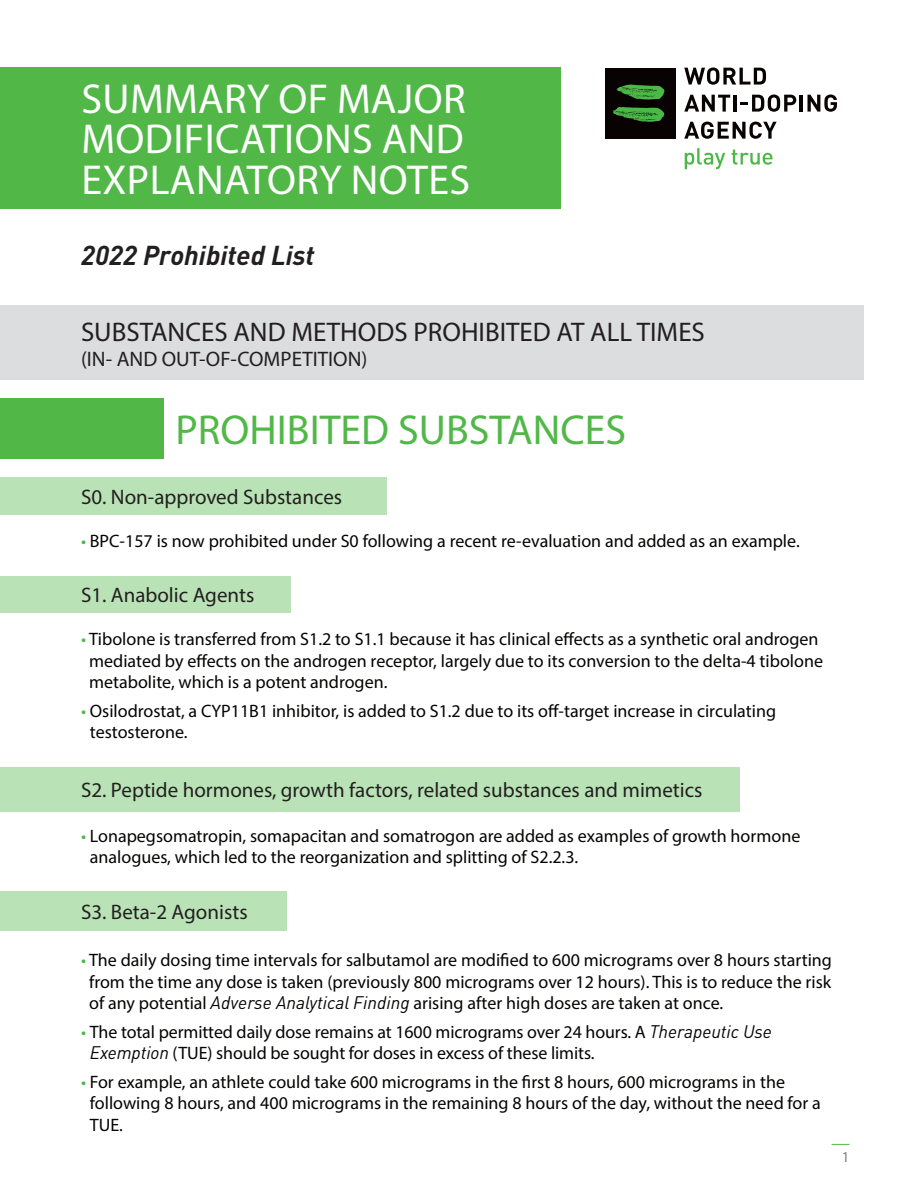
<style>
.page{position:relative;width:918px;height:1188px;background:#fff}
.page>*{position:absolute;margin:0;border:0;box-sizing:border-box;transform-origin:0 0}
.t1{font:42px/40.5px "Myriad Pro";letter-spacing:.01em;color:#fff}
.t2{font:42px "Myriad Pro";color:#51b848}
.t3{font:27px "Myriad Pro";color:#231f20}
.t4{font:italic 700 27px "DINOT";color:#231f20}
.t5{font:21px "Myriad Pro";color:#231f20}
.t6{font:18px/21.6px "Myriad Pro";color:#040503}
.t7{font:15px "Myriad Pro";color:#7e7e7e}
.s1{color:#4eb848}
.s2{color:#4cb848}
.s3{font-family:"DIN Pro";font-style:italic}
</style>
<div class="page">
<svg style="left:832px;top:1144px;width:18px;height:1px"></svg>
<svg style="left:684px;top:68px;width:82px;height:17px"></svg>
<svg style="left:684px;top:95px;width:46px;height:17px"></svg>
<hr style="left:734px;top:95px;width:3px;height:17px;background:#080302">
<svg style="left:741px;top:95px;width:55px;height:17px"></svg>
<hr style="left:800px;top:95px;width:3px;height:17px;background:#080302">
<svg style="left:807px;top:95px;width:30px;height:17px"></svg>
<svg style="left:684px;top:122px;width:93px;height:17px"></svg>
<div style="left:605px;top:68px;width:71px;height:71px;background:#080302"></div>
<svg style="left:613px;top:84px;width:52px;height:38px"></svg>
<svg style="left:685px;top:148px;width:40px;height:21px"></svg>
<svg style="left:732px;top:150px;width:41px;height:15px"></svg>
<div style="left:0;top:68px;width:560px;height:141px;background:#51b848"></div>
<div style="left:0;top:576px;width:291px;height:37px;background:#b9e3b6"></div>
<div style="left:0;top:891px;width:287px;height:40px;background:#b9e3b6"></div>
<div style="left:0;top:306px;width:864px;height:74px;background:#dcdddf"></div>
<div style="left:0;top:399px;width:164px;height:60px;background:#51b848"></div>
<div style="left:0;top:478px;width:386px;height:37px;background:#b9e3b6"></div>
<div style="left:0;top:767px;width:740px;height:45px;background:#b9e3b6"></div>
<p class="t1" style="left:81px;top:78px;width:390px">SUMMARY OF MAJOR<br>MODIFICATIONS AND<br>EXPLANATORY NOTES</p>
<p class="t4" style="left:81px;top:235px;width:235px">2022 Prohibited List</p>
<p class="t3" style="left:81px;top:315px;width:625px">SUBSTANCES AND METHODS PROHIBITED AT ALL TIMES</p>
<p class="t5" style="left:81px;top:346px;width:288px">(IN- AND OUT-OF-COMPETITION)</p>
<p class="t2" style="left:176px;top:404px;width:452px">PROHIBITED SUBSTANCES</p>
<p class="t5" style="left:81px;top:484px;width:263px">S0. Non-approved Substances</p>
<p class="t6" style="left:81px;top:529px;width:720px"><span class="s1">•</span> BPC-157 is now prohibited under S0 following a recent re-evaluation and added as an example.</p>
<p class="t5" style="left:81px;top:582px;width:175px">S1. Anabolic Agents</p>
<p class="t6" style="left:89px;top:628px;width:735px;text-indent:-8px"><span class="s1">•</span> Tibolone is transferred from S1.2 to S1.1 because it has clinical effects as a synthetic oral androgen mediated by effects on the androgen receptor, largely due to its conversion to the delta-4 tibolone metabolite, which is a potent androgen.</p>
<p class="t6" style="left:90px;top:699px;width:688px;text-indent:-9px"><span class="s1">•</span> Osilodrostat, a CYP11B1 inhibitor, is added to S1.2 due to its off-target increase in circulating testosterone.</p>
<p class="t5" style="left:81px;top:777px;width:623px">S2. Peptide hormones, growth factors, related substances and mimetics</p>
<p class="t6" style="left:90px;top:825px;width:712px;text-indent:-9px"><span class="s1">•</span> Lonapegsomatropin, somapacitan and somatrogon are added as examples of growth hormone analogues, which led to the reorganization and splitting of S2.2.3.</p>
<p class="t5" style="left:81px;top:899px;width:168px">S3. Beta-2 Agonists</p>
<p class="t6" style="left:89px;top:949px;width:744px;text-align:justify;text-indent:-8px"><span class="s2">•</span> The daily dosing time intervals for salbutamol are modified to 600 micrograms over 8 hours starting from the time any dose is taken (previously 800 micrograms over 12 hours). This is to reduce the risk of any potential <span class="s3">Adverse Analytical Finding</span> arising after high doses are taken at once.</p>
<p class="t6" style="left:90px;top:1020px;width:684px;text-indent:-9px"><span class="s2">•</span> The total permitted daily dose remains at 1600 micrograms over 24 hours. A <span class="s3">Therapeutic Use<br>Exemption</span> (TUE) should be sought for doses in excess of these limits.</p>
<p class="t6" style="left:90px;top:1070px;width:733px;text-indent:-9px"><span class="s2">•</span> For example, an athlete could take 600 micrograms in the first 8 hours, 600 micrograms in the following 8 hours, and 400 micrograms in the remaining 8 hours of the day, without the need for a<br>TUE.</p>
<p class="t7" style="left:842px;top:1147px;width:9px">1</p>
</div>
